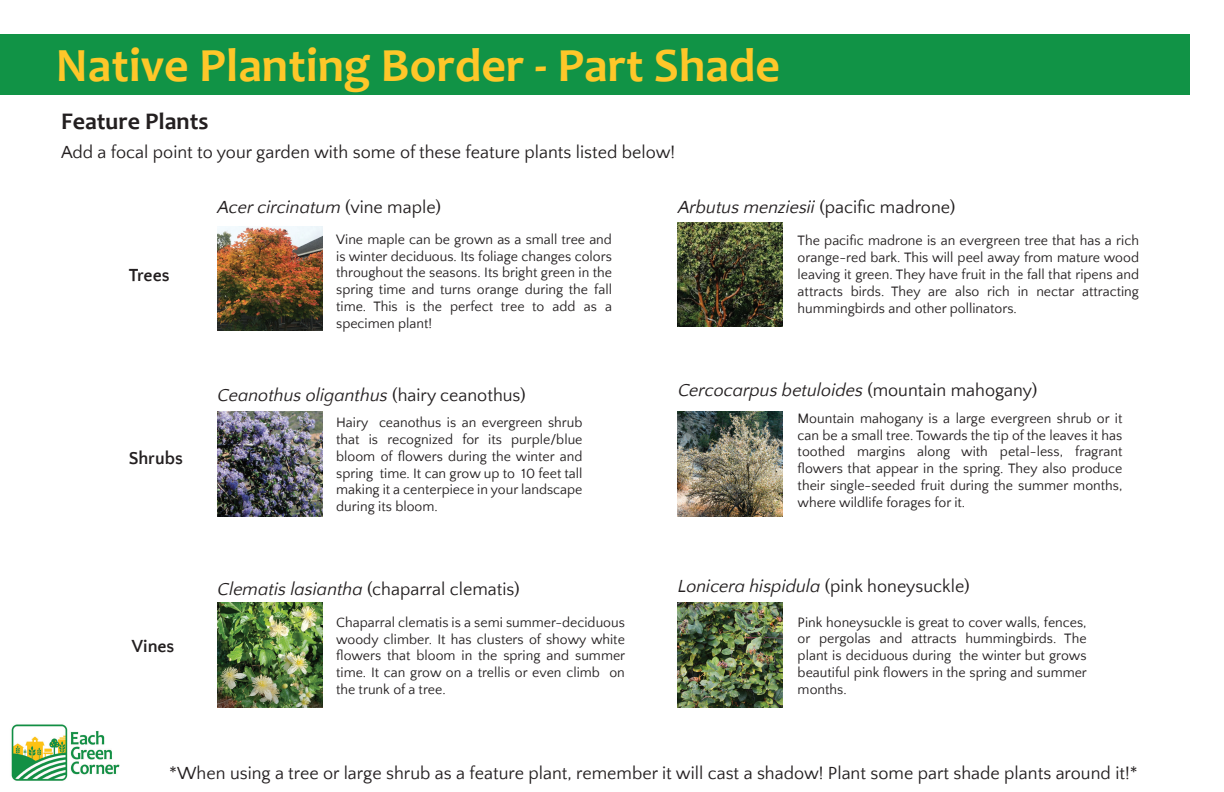
<style>
.page{position:relative;width:1224px;height:792px;background:#fff}
.page>*{position:absolute;margin:0;border:0;box-sizing:border-box;transform-origin:0 0}
.t1{font:700 48px "Candara";color:#fec729}
.t2{font:700 24px "Candara";color:#231f20}
.t3{font:18px "Quattrocento Sans";color:#231f20}
.t4{font:italic 18px "Quattrocento Sans";color:#231f20}
.t5{font:700 18px "Quattrocento Sans";color:#231f20}
.t6{font:14px/16.8px "Quattrocento Sans";color:#231f20;text-align:justify}
.s1{font-style:normal}
.s2{font-style:italic}
</style>
<div class="page">
<div style="left:0;top:34px;width:1190px;height:61px;background:#119346"></div>
<img style="left:218px;top:226px;width:104px;height:105px">
<img style="left:678px;top:412px;width:105px;height:104px">
<img style="left:11px;top:724px;width:109px;height:57px">
<img style="left:678px;top:222px;width:105px;height:105px">
<img style="left:218px;top:412px;width:104px;height:104px">
<img style="left:218px;top:603px;width:104px;height:104px">
<img style="left:678px;top:603px;width:105px;height:104px">
<h1 class="t1" style="left:56px;top:37px;width:726px">Native Planting Border - Part Shade</h1>
<h2 class="t2" style="left:61px;top:107px;width:149px">Feature Plants</h2>
<p class="t3" style="left:61px;top:143px;width:616px">Add a focal point to your garden with some of these feature plants listed below!</p>
<p class="t5" style="left:129px;top:265px;width:42px">Trees</p>
<p class="t5" style="left:129px;top:449px;width:56px">Shrubs</p>
<p class="t5" style="left:132px;top:637px;width:44px">Vines</p>
<p class="t4" style="left:218px;top:197px;width:225px">Acer circinatum <span class="s1">(vine maple)</span></p>
<p class="t4" style="left:678px;top:197px;width:279px">Arbutus menziesii <span class="s1">(pacific madrone)</span></p>
<p class="t6" style="left:336px;top:231px;width:277px">Vine maple can be grown as a small tree and is winter deciduous. Its foliage changes colors throughout the seasons. Its bright green in the spring time and turns orange during the fall time. This is the perfect tree to add as a specimen plant!</p>
<p class="t6" style="left:798px;top:233px;width:343px">The pacific madrone is an evergreen tree that has a rich orange-red bark. This will peel away from mature wood leaving it green. They have fruit in the fall that ripens and attracts birds. They are also rich in nectar attracting hummingbirds and other pollinators.</p>
<p class="t4" style="left:218px;top:385px;width:310px">Ceanothus oliganthus <span class="s1">(hairy ceanothus)</span></p>
<p class="t4" style="left:678px;top:381px;width:361px">Cercocarpus betuloides <span class="s1">(mountain mahogany)</span></p>
<p class="t6" style="left:336px;top:415px;width:248px">Hairy ceanothus is an evergreen shrub that is recognized for its purple/blue bloom of flowers during the winter and spring time. It can grow up to 10 feet tall making it a centerpiece in your landscape during its bloom.</p>
<p class="t6" style="left:798px;top:410px;width:326px">Mountain mahogany is a large evergreen shrub or it can be a small tree. Towards the tip of the leaves it has toothed margins along with petal-less, fragrant flowers that appear in the spring. They also produce their single-seeded fruit during the summer months, where wildlife forages for it.</p>
<p class="t3" style="left:218px;top:580px;width:304px"><span class="s2">Clematis lasiantha</span> (chaparral clematis)</p>
<p class="t4" style="left:678px;top:577px;width:293px">Lonicera hispidula <span class="s1">(pink honeysuckle)</span></p>
<p class="t6" style="left:336px;top:614px;width:291px">Chaparral clematis is a semi summer-deciduous woody climber. It has clusters of showy white flowers that bloom in the spring and summer time. It can grow on a trellis or even climb on the trunk of a tree.</p>
<p class="t6" style="left:798px;top:614px;width:291px">Pink honeysuckle is great to cover walls, fences, or pergolas and attracts hummingbirds. The plant is deciduous during the winter but grows beautiful pink flowers in the spring and summer months.</p>
<p class="t3" style="left:169px;top:764px;width:970px">*When using a tree or large shrub as a feature plant, remember it will cast a shadow! Plant some part shade plants around it!*</p>
</div>
